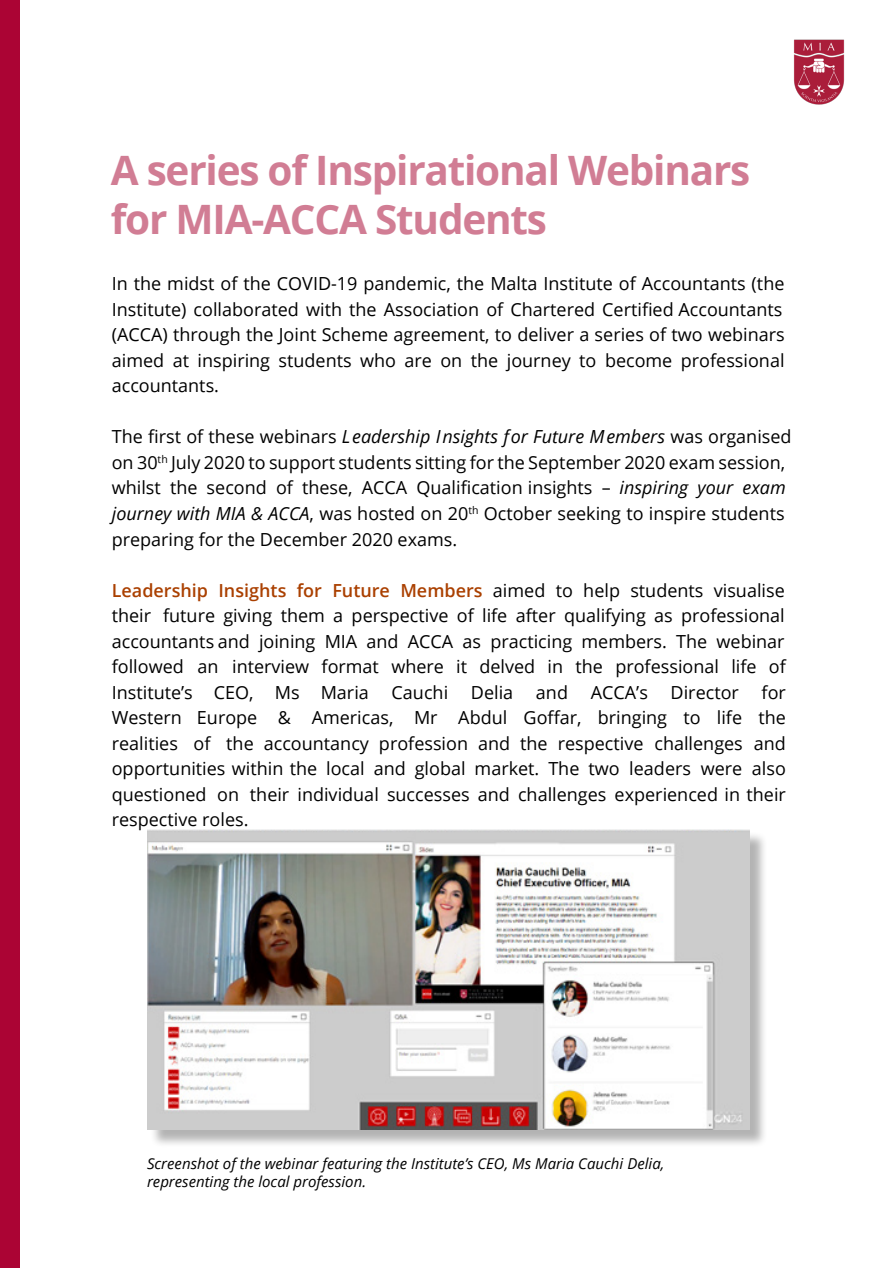
<style>
.page{position:relative;width:893px;height:1268px;background:#fff}
.page>*{position:absolute;margin:0;border:0;box-sizing:border-box;transform-origin:0 0}
.t1{font:700 40.5px/48.6px "Open Sans";letter-spacing:-.03em;color:#d17d94}
.t2{font:18px/25.5px "Open Sans";color:#000}
.t3{font:italic 15px/18px "Open Sans";color:#000}
.s1{font-style:italic}
.s2{font-weight:600;color:#aa4000}
</style>
<div class="page">
<img style="left:794px;top:39px;width:51px;height:66px">
<div style="left:0;top:0;width:19px;height:1267px;background:#ab0434"></div>
<div style="left:150px;top:831px;width:618px;height:316px;background:#000;opacity:.3"></div>
<img style="left:148px;top:829px;width:601px;height:299px">
<p class="t1" style="left:111px;top:145px;width:641px">A series of Inspirational Webinars for MIA-ACCA Students</p>
<p class="t2" style="left:112px;top:270px;width:674px">In the midst of the COVID-19 pandemic, the Malta Institute of Accountants (the Institute) collaborated with the Association of Chartered Certified Accountants (ACCA) through the Joint Scheme agreement, to deliver a series of two webinars aimed at inspiring students who are on the journey to become professional accountants.</p>
<p class="t2" style="left:112px;top:423px;width:681px">The first of these webinars <span class="s1">Leadership Insights for Future Members</span> was organised on 30<sup>th</sup> July 2020 to support students sitting for the September 2020 exam session, whilst the second of these, ACCA Qualification insights – <span class="s1">inspiring your exam journey with MIA &amp; ACCA</span>, was hosted on 20<sup>th</sup> October seeking to inspire students preparing for the December 2020 exams.</p>
<p class="t2" style="left:112px;top:576px;width:676px;text-align:justify"><span class="s2">Leadership Insights for Future Members</span> aimed to help students visualise their future giving them a perspective of life after qualifying as professional accountants and joining MIA and ACCA as practicing members. The webinar followed an interview format where it delved in the professional life of Institute’s CEO, Ms Maria</p>
<p class="t2" style="left:112px;top:678px;width:676px;text-align:justify;text-indent:650px">for Western Europe &amp; Americas, Mr Abdul Goffar, bringing to life the realities of the accountancy profession and the respective challenges and opportunities within the local and global market. The two leaders were also questioned on their individual successes and challenges experienced in their respective roles.</p>
<p class="t2" style="left:392px;top:678px;width:58px">Cauchi</p>
<p class="t2" style="left:471px;top:678px;width:44px">Delia</p>
<p class="t2" style="left:536px;top:678px;width:34px">and</p>
<p class="t2" style="left:591px;top:678px;width:59px">ACCA’s</p>
<p class="t2" style="left:671px;top:678px;width:70px">Director</p>
<p class="t3" style="left:147px;top:1153px;width:519px">Screenshot of the webinar featuring the Institute’s CEO, Ms Maria Cauchi Delia, representing the local profession.</p>
</div>
